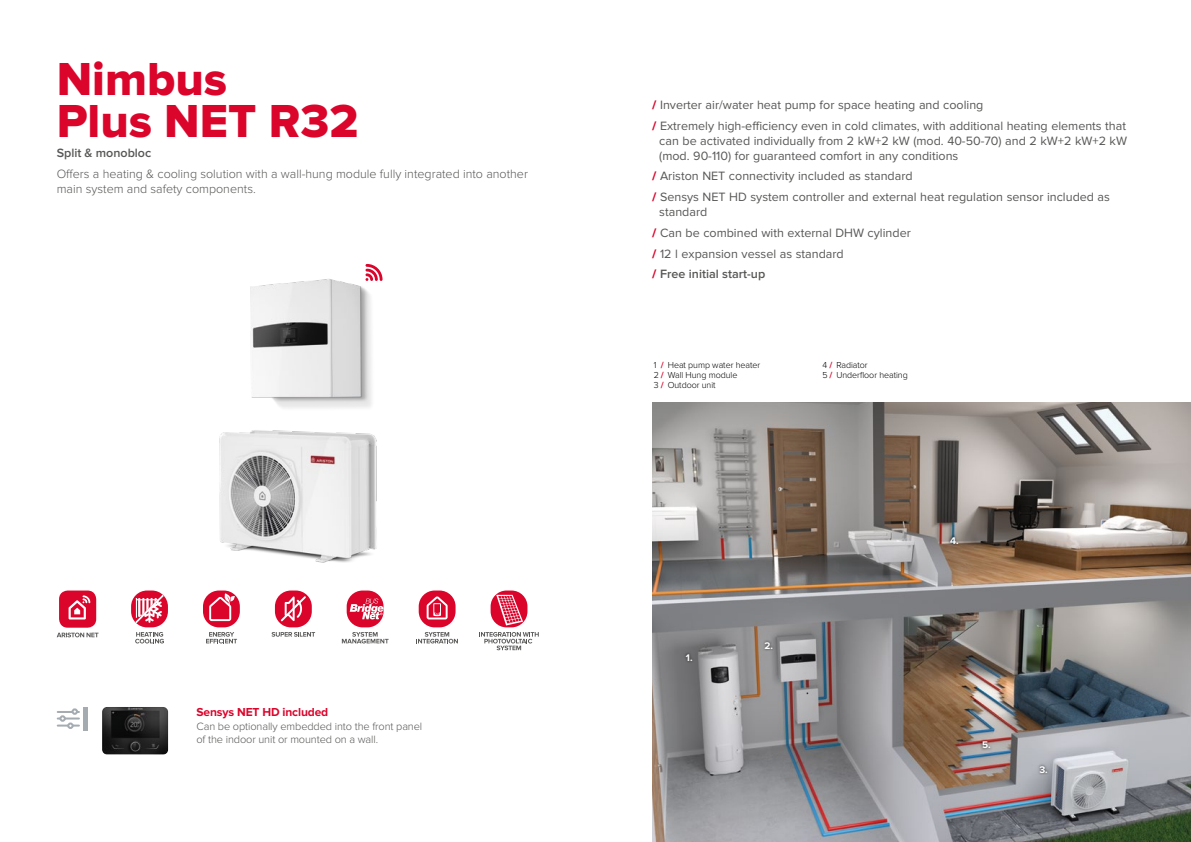
<style>
.page{position:relative;width:1191px;height:842px;background:#fff}
.page>*{position:absolute;margin:0;border:0;box-sizing:border-box;transform-origin:0 0}
.t1{font:48px/42px "Proxima Nova Extrabld";color:#db052c}
.t2{font:12.5px/20.7px "Proxima Nova";color:#575756}
.t3{font:300 12.5px/15px "Proxima Nova";color:#575756}
.t4{font:600 12.5px "Proxima Nova";color:#575756}
.t5{font:700 12px "Proxima Nova";letter-spacing:-.01em;color:#db052c}
.t6{font:300 11px/13.2px "Proxima Nova";letter-spacing:-.01em;color:#575756}
.t7{font:700 10px "Proxima Nova";color:#fff}
.t8{font:300 9px/10px "Proxima Nova";color:#000}
.s1{font-family:"Proxima Nova Extrabld";color:#db052c}
.s2{font-weight:600}
.s3{font-weight:700;color:#db052c}
</style>
<div class="page">
<img style="left:652px;top:403px;width:539px;height:439px">
<img style="left:102px;top:707px;width:66px;height:48px">
<hr style="left:58px;top:711px;width:21px;height:2px;background:#a4abb1">
<hr style="left:58px;top:717px;width:21px;height:2px;background:#a4abb1">
<hr style="left:58px;top:724px;width:21px;height:2px;background:#a4abb1">
<div style="left:72px;top:708px;width:6px;height:7px;border:2px solid #a4abb1;border-radius:50%"></div>
<div style="left:59px;top:715px;width:7px;height:7px;border:2px solid #a4abb1;border-radius:50%"></div>
<svg style="left:60px;top:709px;width:17px;height:19px"></svg>
<div style="left:67px;top:722px;width:7px;height:7px;border:2px solid #a4abb1;border-radius:50%"></div>
<hr style="left:84px;top:707px;width:4px;height:23px;background:#a4abb1">
<div style="left:683px;top:651px;width:12px;height:13px;background:#000;opacity:.75"></div>
<div style="left:762px;top:639px;width:13px;height:13px;background:#000;opacity:.75"></div>
<div style="left:1036px;top:763px;width:14px;height:13px;background:#000;opacity:.75"></div>
<div style="left:947px;top:534px;width:14px;height:12px;background:#000;opacity:.75"></div>
<div style="left:979px;top:738px;width:14px;height:13px;background:#000;opacity:.75"></div>
<img style="left:219px;top:263px;width:233px;height:333px">
<svg style="left:365px;top:264px;width:17px;height:17px"></svg>
<svg style="left:57px;top:590px;width:41px;height:47px"></svg>
<div style="left:131px;top:590px;width:37px;height:37px;background:#db052c;border-radius:16px"></div>
<svg style="left:135px;top:632px;width:29px;height:11px"></svg>
<svg style="left:135px;top:594px;width:29px;height:29px"></svg>
<div style="left:203px;top:590px;width:37px;height:37px;background:#db052c;border-radius:16px"></div>
<svg style="left:209px;top:593px;width:26px;height:28px"></svg>
<svg style="left:206px;top:632px;width:31px;height:11px"></svg>
<div style="left:275px;top:590px;width:37px;height:37px;background:#db052c;border-radius:16px"></div>
<svg style="left:281px;top:596px;width:25px;height:25px"></svg>
<svg style="left:271px;top:632px;width:44px;height:5px"></svg>
<svg style="left:342px;top:632px;width:46px;height:11px"></svg>
<div style="left:347px;top:590px;width:36px;height:37px;background:#db052c;border-radius:16px"></div>
<svg style="left:350px;top:598px;width:33px;height:21px"></svg>
<svg style="left:416px;top:632px;width:42px;height:11px"></svg>
<div style="left:419px;top:590px;width:36px;height:37px;background:#db052c;border-radius:16px"></div>
<svg style="left:426px;top:596px;width:21px;height:23px"></svg>
<svg style="left:490px;top:590px;width:37px;height:37px"></svg>
<svg style="left:479px;top:632px;width:60px;height:18px"></svg>
<svg style="left:496px;top:595px;width:27px;height:30px"></svg>
<h1 class="t1" style="left:57px;top:59px;width:303px">Nimbus<br>Plus NET R32</h1>
<p class="t4" style="left:57px;top:146px;width:96px">Split &amp; monobloc</p>
<p class="t3" style="left:57px;top:166px;width:473px">Offers a heating &amp; cooling solution with a wall-hung module fully integrated into another main system and safety components.</p>
<p class="t5" style="left:196px;top:705px;width:133px">Sensys NET HD included</p>
<p class="t6" style="left:196px;top:719px;width:227px">Can be optionally embedded into the front panel of the indoor unit or mounted on a wall.</p>
<p class="t2" style="left:652px;top:95px;width:475px"><span class="s1">/</span> Inverter air/water heat pump for space heating and cooling<br><span class="s1">/</span> Extremely high-efficiency even in cold climates, with additional heating elements that</p>
<p class="t2" style="left:659px;top:133px;width:469px;line-height:15px">can be activated individually from 2 kW+2 kW (mod. 40-50-70) and 2 kW+2 kW+2 kW (mod. 90-110) for guaranteed comfort in any conditions</p>
<p class="t2" style="left:652px;top:166px;width:459px"><span class="s1">/</span> Ariston NET connectivity included as standard<br><span class="s1">/</span> Sensys NET HD system controller and external heat regulation sensor included as</p>
<p class="t2" style="left:652px;top:202px;width:260px;text-indent:7px">standard<br><span class="s1">/</span> Can be combined with external DHW cylinder <span class="s1">/</span> 12 l expansion vessel as standard<br><span class="s1">/</span> <span class="s2">Free initial start-up</span></p>
<p class="t8" style="left:654px;top:360px;width:108px">1 <span class="s3">/</span> Heat pump water heater<br>2 <span class="s3">/</span> Wall Hung module<br>3 <span class="s3">/</span> Outdoor unit</p>
<p class="t8" style="left:822px;top:360px;width:87px">4 <span class="s3">/</span> Radiator<br>5 <span class="s3">/</span> Underfloor heating</p>
<p class="t7" style="left:686px;top:652px;width:8px">1.</p>
<p class="t7" style="left:764px;top:640px;width:10px">2.</p>
<p class="t7" style="left:950px;top:534px;width:10px">4.</p>
<p class="t7" style="left:982px;top:739px;width:10px">5.</p>
<p class="t7" style="left:1039px;top:764px;width:10px">3.</p>
</div>
